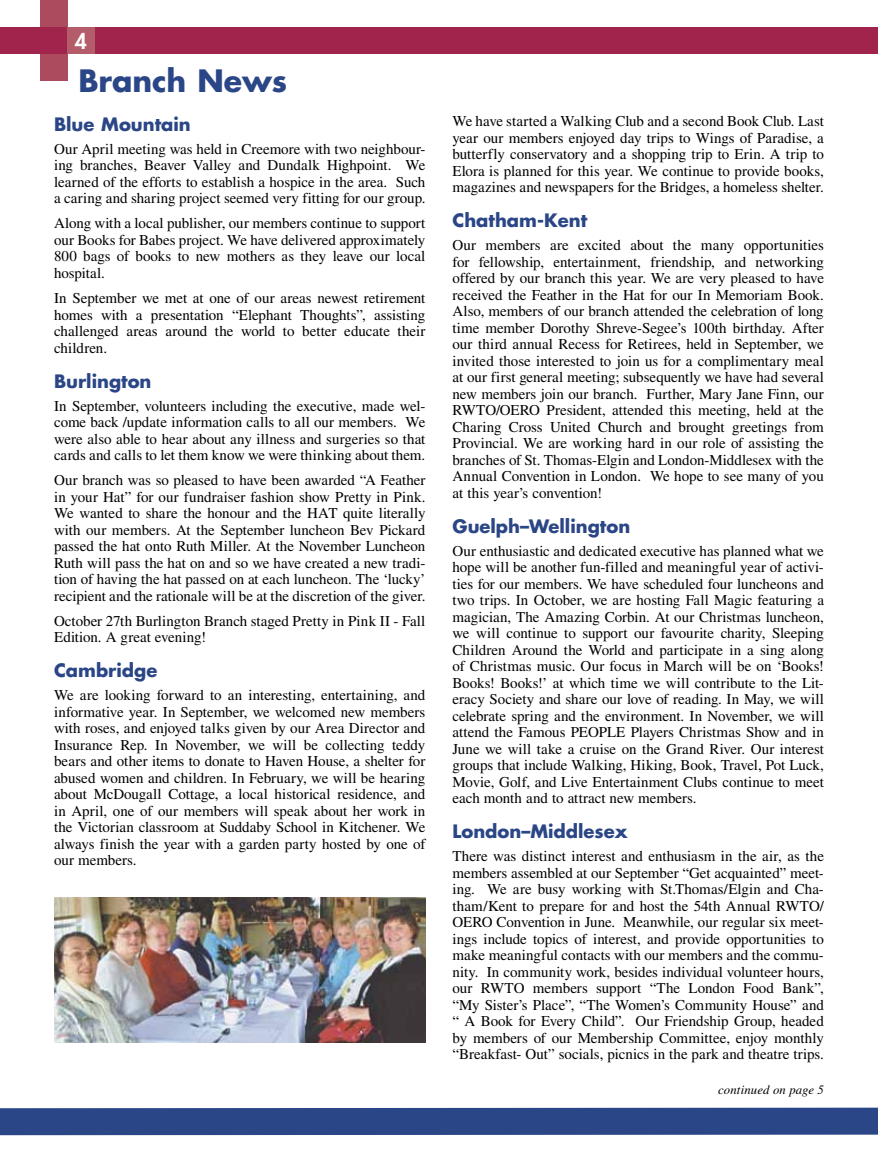
<style>
.page{position:relative;width:878px;height:1161px;background:#fff}
.page>*{position:absolute;margin:0;border:0;box-sizing:border-box;transform-origin:0 0}
.t1{font:700 30px "Futura Std";letter-spacing:-.005em;color:#2b4686}
.t2{font:800 21px "Futura Std";color:#fff}
.t3{font:700 18px "Futura Std";color:#2b4686}
.t4{font:15px/16.5px "Times LT Std";letter-spacing:-.005em;color:#000;text-align:justify}
.t5{font:italic 12.75px "Times LT Std";letter-spacing:.015em;color:#000}
</style>
<div class="page">
<div style="left:40px;top:0;width:28px;height:81px;background:#ad4b5e"></div>
<div style="left:0;top:27px;width:878px;height:27px;background:#a0244b"></div>
<div style="left:68px;top:27px;width:26px;height:27px;background:#b45c69"></div>
<div style="left:0;top:1108px;width:878px;height:27px;background:#2b4686"></div>
<img style="left:54px;top:897px;width:371px;height:145px">
<h2 class="t2" style="left:75px;top:28px;width:14px">4</h2>
<h1 class="t1" style="left:78px;top:61px;width:210px">Branch News</h1>
<p class="t3" style="left:54px;top:112px;width:138px">Blue Mountain</p>
<p class="t4" style="left:54px;top:140px;width:373px">Our April meeting was held in Creemore with two neighbour&shy;ing branches, Beaver Valley and Dundalk Highpoint. We learned of the efforts to establish a hospice in the area. Such a caring and sharing project seemed very fitting for our group.</p>
<p class="t4" style="left:54px;top:215px;width:373px">Along with a local publisher, our members continue to support our Books for Babes project. We have delivered approximately 800 bags of books to new mothers as they leave our local hospital.</p>
<p class="t4" style="left:54px;top:290px;width:373px">In September we met at one of our areas newest retirement homes with a presentation “Elephant Thoughts”, assisting challenged areas around the world to better educate their children.</p>
<p class="t3" style="left:54px;top:369px;width:99px">Burlington</p>
<p class="t4" style="left:54px;top:397px;width:373px">In September, volunteers including the executive, made wel&shy;come back /update information calls to all our members. We were also able to hear about any illness and surgeries so that cards and calls to let them know we were thinking about them.</p>
<p class="t4" style="left:54px;top:472px;width:373px">Our branch was so pleased to have been awarded “A Feather in your Hat” for our fundraiser fashion show Pretty in Pink.<br>We wanted to share the honour and the HAT quite literally with our members. At the September luncheon Bev Pickard passed the hat onto Ruth Miller. At the November Luncheon Ruth will pass the hat on and so we have created a new tradi&shy;tion of having the hat passed on at each luncheon. The ‘lucky’ recipient and the rationale will be at the discretion of the giver.</p>
<p class="t4" style="left:54px;top:612px;width:373px">October 27th Burlington Branch staged Pretty in Pink II - Fall<br>Edition. A great evening!</p>
<p class="t3" style="left:54px;top:659px;width:105px">Cambridge</p>
<p class="t4" style="left:54px;top:687px;width:373px">We are looking forward to an interesting, entertaining, and informative year. In September, we welcomed new members with roses, and enjoyed talks given by our Area Director and Insurance Rep. In November, we will be collecting teddy bears and other items to donate to Haven House, a shelter for abused women and children. In February, we will be hearing about McDougall Cottage, a local historical residence, and in April, one of our members will speak about her work in the Victorian classroom at Suddaby School in Kitchener. We always finish the year with a garden party hosted by one of our members.</p>
<p class="t4" style="left:452px;top:113px;width:373px">We have started a Walking Club and a second Book Club. Last year our members enjoyed day trips to Wings of Paradise, a butterfly conservatory and a shopping trip to Erin. A trip to Elora is planned for this year. We continue to provide books, magazines and newspapers for the Bridges, a homeless shelter.</p>
<p class="t3" style="left:452px;top:208px;width:136px">Chatham-Kent</p>
<p class="t4" style="left:452px;top:237px;width:373px">Our members are excited about the many opportunities for fellowship, entertainment, friendship, and networking offered by our branch this year. We are very pleased to have received the Feather in the Hat for our In Memoriam Book.<br>Also, members of our branch attended the celebration of long time member Dorothy Shreve-Segee’s 100th birthday. After our third annual Recess for Retirees, held in September, we invited those interested to join us for a complimentary meal at our first general meeting; subsequently we have had several new members join our branch. Further, Mary Jane Finn, our RWTO/OERO President, attended this meeting, held at the Charing Cross United Church and brought greetings from Provincial. We are working hard in our role of assisting the branches of St. Thomas-Elgin and London-Middlesex with the Annual Convention in London. We hope to see many of you at this year’s convention!</p>
<p class="t3" style="left:452px;top:514px;width:179px">Guelph–Wellington</p>
<p class="t4" style="left:452px;top:542px;width:373px">Our enthusiastic and dedicated executive has planned what we hope will be another fun-filled and meaningful year of activi&shy;ties for our members. We have scheduled four luncheons and two trips. In October, we are hosting Fall Magic featuring a magician, The Amazing Corbin. At our Christmas luncheon, we will continue to support our favourite charity, Sleeping Children Around the World and participate in a sing along of Christmas music. Our focus in March will be on ‘Books!<br>Books! Books!’ at which time we will contribute to the Lit&shy;eracy Society and share our love of reading. In May, we will celebrate spring and the environment. In November, we will attend the Famous PEOPLE Players Christmas Show and in June we will take a cruise on the Grand River. Our interest groups that include Walking, Hiking, Book, Travel, Pot Luck, Movie, Golf, and Live Entertainment Clubs continue to meet each month and to attract new members.</p>
<p class="t3" style="left:452px;top:820px;width:176px">London–Middlesex</p>
<p class="t4" style="left:452px;top:848px;width:373px">There was distinct interest and enthusiasm in the air, as the members assembled at our September “Get acquainted” meet&shy;ing. We are busy working with St.Thomas/Elgin and Cha&shy;tham/Kent to prepare for and host the 54th Annual RWTO/ OERO Convention in June. Meanwhile, our regular six meet&shy;ings include topics of interest, and provide opportunities to make meaningful contacts with our members and the commu&shy;nity. In community work, besides individual volunteer hours, our RWTO members support “The London Food Bank”, “My Sister’s Place”, “The Women’s Community House” and “ A Book for Every Child”. Our Friendship Group, headed by members of our Membership Committee, enjoy monthly “Breakfast- Out” socials, picnics in the park and theatre trips.</p>
<p class="t5" style="left:718px;top:1083px;width:107px">continued on page 5</p>
</div>
